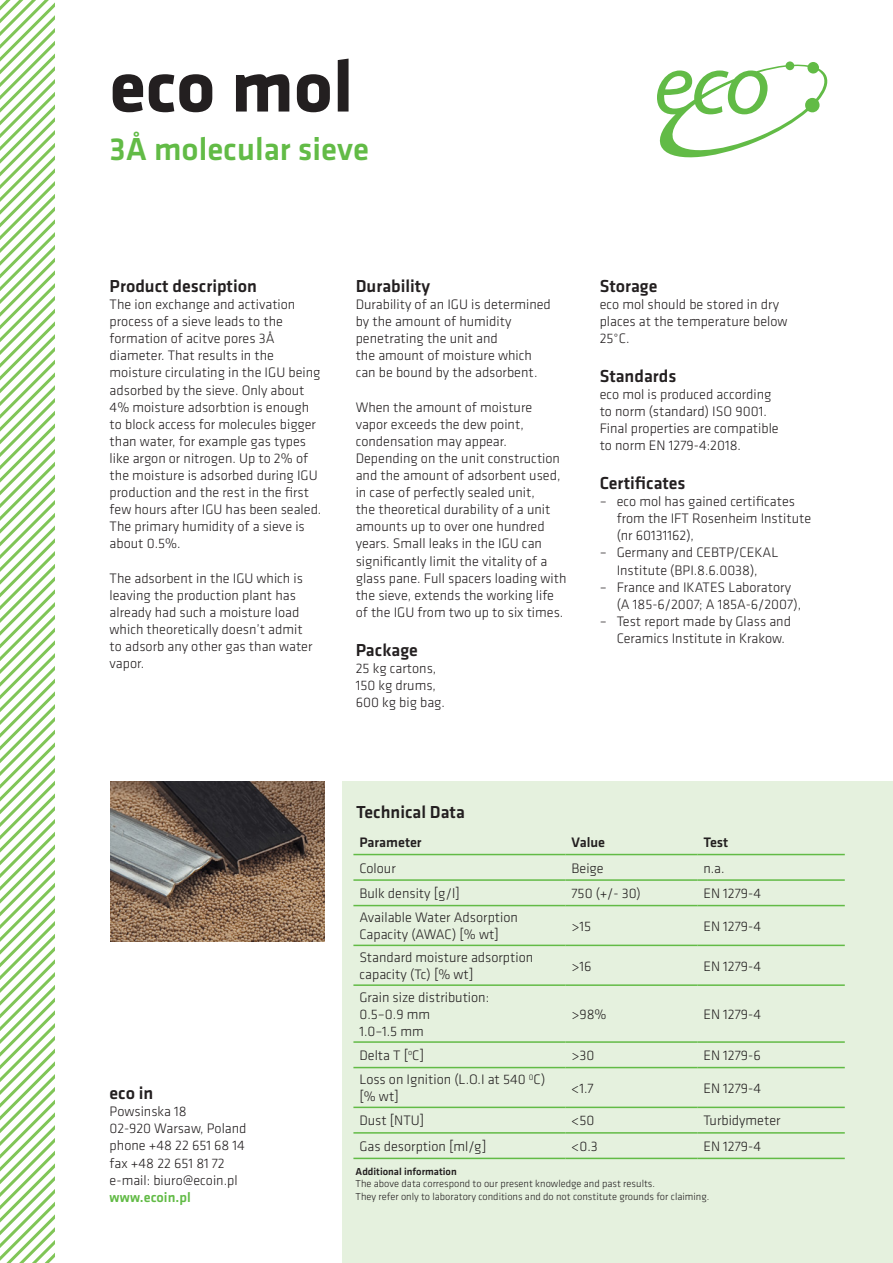
<style>
.page{position:relative;width:893px;height:1263px;background:#fff}
.page>*{position:absolute;margin:0;border:0;box-sizing:border-box;transform-origin:0 0}
.t1{font:700 75px "Klavika";color:#231f20}
.t2{font:500 33px "Klavika";color:#62bb46}
.Śródtytuł{font:500 18px "Klavika";color:#231f20}
.TXT{font:300 14.25px/17.1px "Klavika";color:#231f20}
.Bullet{font:300 14.25px/17.1px "Klavika";color:#231f20}
.TXT-2{font:500 14.25px "Klavika";color:#231f20}
.TXT-3{font:500 14.25px "Klavika";color:#62bb46}
.TXT-4{font:300 10.5px/12.6px "Klavika";color:#231f20}
.TXT-5{font:500 10.5px "Klavika";color:#231f20}
</style>
<div class="page">
<img style="left:111px;top:781px;width:213px;height:160px">
<div style="left:342px;top:781px;width:551px;height:482px;background:#e5f1de"></div>
<svg style="left:0;top:0;width:54px;height:1263px"></svg>
<hr style="left:353px;top:854px;width:213px;height:1px;background:#62bb46">
<hr style="left:566px;top:854px;width:131px;height:1px;background:#62bb46">
<hr style="left:697px;top:854px;width:148px;height:1px;background:#62bb46">
<hr style="left:353px;top:879px;width:213px;height:2px;background:#62bb46">
<hr style="left:566px;top:879px;width:131px;height:2px;background:#62bb46">
<hr style="left:697px;top:879px;width:148px;height:2px;background:#62bb46">
<hr style="left:353px;top:905px;width:213px;height:1px;background:#62bb46">
<hr style="left:566px;top:905px;width:131px;height:1px;background:#62bb46">
<hr style="left:697px;top:905px;width:148px;height:1px;background:#62bb46">
<hr style="left:353px;top:945px;width:213px;height:1px;background:#62bb46">
<hr style="left:566px;top:945px;width:131px;height:1px;background:#62bb46">
<hr style="left:697px;top:945px;width:148px;height:1px;background:#62bb46">
<hr style="left:353px;top:984px;width:213px;height:2px;background:#62bb46">
<hr style="left:566px;top:984px;width:131px;height:2px;background:#62bb46">
<hr style="left:697px;top:984px;width:148px;height:2px;background:#62bb46">
<hr style="left:353px;top:1041px;width:213px;height:2px;background:#62bb46">
<hr style="left:566px;top:1041px;width:131px;height:2px;background:#62bb46">
<hr style="left:697px;top:1041px;width:148px;height:2px;background:#62bb46">
<hr style="left:353px;top:1067px;width:213px;height:1px;background:#62bb46">
<hr style="left:566px;top:1067px;width:131px;height:1px;background:#62bb46">
<hr style="left:697px;top:1067px;width:148px;height:1px;background:#62bb46">
<hr style="left:353px;top:1106px;width:213px;height:2px;background:#62bb46">
<hr style="left:566px;top:1106px;width:131px;height:2px;background:#62bb46">
<hr style="left:697px;top:1106px;width:148px;height:2px;background:#62bb46">
<hr style="left:353px;top:1132px;width:213px;height:1px;background:#62bb46">
<hr style="left:566px;top:1132px;width:131px;height:1px;background:#62bb46">
<hr style="left:697px;top:1132px;width:148px;height:1px;background:#62bb46">
<hr style="left:353px;top:1158px;width:213px;height:1px;background:#62bb46">
<hr style="left:566px;top:1158px;width:131px;height:1px;background:#62bb46">
<hr style="left:697px;top:1158px;width:148px;height:1px;background:#62bb46">
<svg style="left:657px;top:61px;width:171px;height:97px"></svg>
<p class="t1" style="left:110px;top:32px;width:245px">eco mol</p>
<p class="t2" style="left:110px;top:127px;width:261px">3Å molecular sieve</p>
<p class="Śródtytuł" style="left:110px;top:274px;width:149px">Product description</p>
<p class="TXT" style="left:110px;top:296px;width:213px">The ion exchange and activation process of a sieve leads to the formation of acitve pores 3Å diameter. That results in the moisture circulating in the IGU being adsorbed by the sieve. Only about<br>4% moisture adsorbtion is enough to block access for molecules bigger than water, for example gas types like argon or nitrogen. Up to 2% of the moisture is adsorbed during IGU production and the rest in the first few hours after IGU has been sealed.<br>The primary humidity of a sieve is about 0.5%.</p>
<p class="TXT" style="left:110px;top:569px;width:204px">The adsorbent in the IGU which is leaving the production plant has already had such a moisture load which theoretically doesn’t admit to adsorb any other gas than water vapor.</p>
<p class="Śródtytuł" style="left:356px;top:274px;width:76px">Durability</p>
<p class="TXT" style="left:356px;top:296px;width:197px">Durability of an IGU is determined by the amount of humidity penetrating the unit and<br>the amount of moisture which can be bound by the adsorbent.</p>
<p class="TXT" style="left:356px;top:398px;width:212px">When the amount of moisture vapor exceeds the dew point, condensation may appear.<br>Depending on the unit construction and the amount of adsorbent used, in case of perfectly sealed unit,<br>the theoretical durability of a unit amounts up to over one hundred years. Small leaks in the IGU can significantly limit the vitality of a glass pane. Full spacers loading with the sieve, extends the working life of the IGU from two up to six times.</p>
<p class="Śródtytuł" style="left:356px;top:637px;width:64px">Package</p>
<p class="TXT" style="left:356px;top:659px;width:82px">25 kg cartons,</p>
<p class="TXT" style="left:356px;top:676px;width:82px">150 kg drums,</p>
<p class="TXT" style="left:356px;top:693px;width:91px">600 kg big bag.</p>
<p class="Śródtytuł" style="left:600px;top:274px;width:59px">Storage</p>
<p class="TXT" style="left:600px;top:296px;width:189px">eco mol should be stored in dry places at the temperature below<br>25°C.</p>
<p class="Śródtytuł" style="left:600px;top:364px;width:78px">Standards</p>
<p class="TXT" style="left:600px;top:386px;width:181px">eco mol is produced according to norm (standard) ISO 9001.<br>Final properties are compatible to norm EN 1279-4:2018.</p>
<p class="Śródtytuł" style="left:600px;top:471px;width:87px">Certificates</p>
<p class="Bullet" style="left:617px;top:493px;width:196px;text-indent:-17px">– eco mol has gained certificates from the IFT Rosenheim Institute (nr 60131162),</p>
<p class="Bullet" style="left:600px;top:544px;width:180px;text-align:center">– Germany and CEBTP/CEKAL<br>Institute (BPI.8.6.0038),</p>
<p class="Bullet" style="left:617px;top:578px;width:186px;text-indent:-17px">– France and IKATES Laboratory (A 185-6/2007; A 185A-6/2007),</p>
<p class="Bullet" style="left:617px;top:612px;width:176px;text-indent:-17px">– Test report made by Glass and<br>Ceramics Institute in Krakow.</p>
<p class="Śródtytuł" style="left:356px;top:800px;width:110px">Technical Data</p>
<p class="Śródtytuł" style="left:110px;top:1081px;width:45px">eco in</p>
<p class="TXT" style="left:110px;top:1103px;width:79px">Powsinska 18</p>
<p class="TXT" style="left:110px;top:1120px;width:138px">02-920 Warsaw, Poland</p>
<p class="TXT" style="left:110px;top:1137px;width:137px">phone +48 22 651 68 14</p>
<p class="TXT" style="left:110px;top:1154px;width:117px">fax +48 22 651 81 72</p>
<p class="TXT" style="left:110px;top:1171px;width:130px">e-mail: biuro@ecoin.pl</p>
<p class="TXT-3" style="left:110px;top:1187px;width:83px">www.ecoin.pl</p>
<p class="TXT-2" style="left:359px;top:833px;width:64px">Parameter</p>
<p class="TXT-2" style="left:572px;top:833px;width:35px">Value</p>
<p class="TXT-2" style="left:703px;top:833px;width:26px">Test</p>
<p class="TXT" style="left:359px;top:859px;width:38px">Colour</p>
<p class="TXT" style="left:572px;top:859px;width:34px">Beige</p>
<p class="TXT" style="left:703px;top:859px;width:23px">n.a.</p>
<p class="TXT" style="left:359px;top:885px;width:102px">Bulk density [g/l]</p>
<p class="TXT" style="left:572px;top:885px;width:71px">750 (+/- 30)</p>
<p class="TXT" style="left:703px;top:885px;width:59px">EN 1279-4</p>
<p class="TXT" style="left:359px;top:909px;width:160px">Available Water Adsorption<br>Capacity (AWAC) [% wt]</p>
<p class="TXT" style="left:572px;top:917px;width:21px">&gt;15</p>
<p class="TXT" style="left:703px;top:917px;width:59px">EN 1279-4</p>
<p class="TXT" style="left:359px;top:949px;width:175px">Standard moisture adsorption capacity (Tc) [% wt]</p>
<p class="TXT" style="left:572px;top:957px;width:21px">&gt;16</p>
<p class="TXT" style="left:703px;top:957px;width:59px">EN 1279-4</p>
<p class="TXT" style="left:359px;top:988px;width:131px">Grain size distribution:</p>
<p class="TXT" style="left:359px;top:1005px;width:72px">0.5–0.9 mm</p>
<p class="TXT" style="left:359px;top:1023px;width:66px">1.0–1.5 mm</p>
<p class="TXT" style="left:572px;top:1005px;width:37px">&gt;98%</p>
<p class="TXT" style="left:703px;top:1005px;width:59px">EN 1279-4</p>
<p class="TXT" style="left:359px;top:1047px;width:66px">Delta T [<sup>o</sup>C]</p>
<p class="TXT" style="left:572px;top:1047px;width:24px">&gt;30</p>
<p class="TXT" style="left:703px;top:1047px;width:59px">EN 1279-6</p>
<p class="TXT" style="left:359px;top:1071px;width:187px">Loss on Ignition (L.O.I at 540 <sup>0</sup>C) [% wt]</p>
<p class="TXT" style="left:572px;top:1079px;width:24px">&lt;1.7</p>
<p class="TXT" style="left:703px;top:1079px;width:59px">EN 1279-4</p>
<p class="TXT" style="left:359px;top:1112px;width:66px">Dust [NTU]</p>
<p class="TXT" style="left:572px;top:1112px;width:24px">&lt;50</p>
<p class="TXT" style="left:703px;top:1112px;width:79px">Turbidymeter</p>
<p class="TXT" style="left:359px;top:1137px;width:129px">Gas desorption [ml/g]</p>
<p class="TXT" style="left:572px;top:1137px;width:28px">&lt;0.3</p>
<p class="TXT" style="left:703px;top:1137px;width:59px">EN 1279-4</p>
<p class="TXT-5" style="left:356px;top:1164px;width:103px">Additional information</p>
<p class="TXT-4" style="left:356px;top:1177px;width:355px">The above data correspond to our present knowledge and past results.<br>They refer only to laboratory conditions and do not constitute grounds for claiming.</p>
</div>
